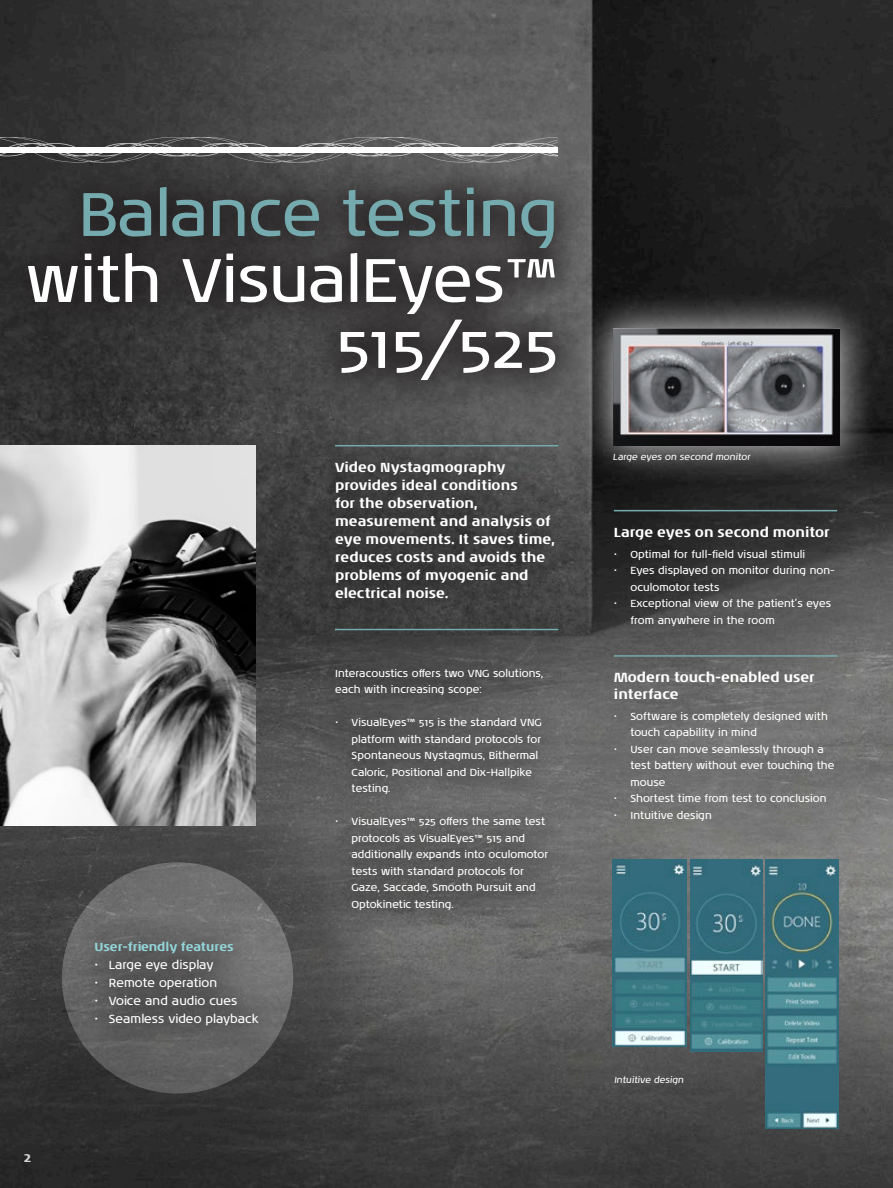
<style>
.page{position:relative;width:893px;height:1188px;background:#fff}
.page>*{position:absolute;margin:0;border:0;box-sizing:border-box;transform-origin:0 0}
.t1{font:63px/66px "Noa LT Pro";letter-spacing:-.01em;color:#fff;text-align:right}
.Led_white{font:700 13.5px/18px "Noa LT Pro";color:#fff}
.Subheading_white{font:700 13.5px/16.5px "Noa LT Pro";letter-spacing:-.005em;color:#fff}
.Fact_body{font:700 13.5px "Noa LT Pro";color:#d4d5d7}
.t2{font:12px "Noa LT Pro";color:#fff}
.t3{font:700 12px "Noa LT Pro";letter-spacing:-.01em;color:#93d5da}
.Body_text_white{font:10.5px/16.5px "Noa LT Pro";color:#fff}
.t4{font:italic 9px "Noa LT Pro";color:#fff}
.s1{color:#75aaae}
</style>
<div class="page">
<img style="left:0;top:0;width:893px;height:1188px">
<div style="left:312px;top:438px;width:269px;height:494px;background:#231f20;opacity:.28"></div>
<hr style="left:335px;top:629px;width:223px;height:1px;background:#75aaae">
<hr style="left:614px;top:510px;width:223px;height:1px;background:#75aaae">
<hr style="left:614px;top:655px;width:223px;height:2px;background:#75aaae">
<svg style="left:0;top:779px;width:377px;height:399px;background:#404040"></svg>
<svg style="left:62px;top:862px;width:231px;height:232px;background:#686868"></svg>
<div style="left:65px;top:912px;width:223px;height:143px;background:#231f20;opacity:.5"></div>
<div style="left:0;top:149px;width:593px;height:269px;background:#231f20;opacity:.82"></div>
<svg style="left:0;top:137px;width:558px;height:25px;background:#646464"></svg>
<div style="left:0;top:147px;width:558px;height:5px;background:#fff"></div>
<img style="left:613px;top:860px;width:73px;height:187px">
<img style="left:766px;top:860px;width:72px;height:268px">
<img style="left:690px;top:860px;width:72px;height:191px">
<div style="left:574px;top:289px;width:305px;height:196px;background:#fff;opacity:.75"></div>
<img style="left:614px;top:329px;width:225px;height:117px">
<img style="left:0;top:445px;width:256px;height:380px">
<p class="t1" style="left:25px;top:179px;width:534px"><span class="s1">Balance testing </span>with VisualEyes™</p>
<p class="t1" style="left:336px;top:311px;width:224px">515/525</p>
<p class="Led_white" style="left:335px;top:457px;width:221px">Video Nystagmography provides ideal conditions<br>for the observation, measurement and analysis of eye movements. It saves time, reduces costs and avoids the problems of myogenic and electrical noise.</p>
<p class="Fact_body" style="left:24px;top:1147px;width:9px">2</p>
<p class="t3" style="left:95px;top:938px;width:140px">User-friendly features</p>
<p class="t2" style="left:95px;top:957px;width:120px">• Large eye display</p>
<p class="t2" style="left:95px;top:975px;width:124px">• Remote operation</p>
<p class="t2" style="left:95px;top:993px;width:144px">• Voice and audio cues</p>
<p class="t2" style="left:95px;top:1011px;width:166px">• Seamless video playback</p>
<p class="Body_text_white" style="left:335px;top:665px;width:210px">Interacoustics offers two VNG solutions, each with increasing scope:</p>
<p class="Body_text_white" style="left:352px;top:714px;width:192px;text-indent:-17px">• VisualEyes™ 515 is the standard VNG platform with standard protocols for<br>Spontaneous Nystagmus, Bithermal<br>Caloric, Positional and Dix-Hallpike testing.</p>
<p class="Body_text_white" style="left:352px;top:813px;width:198px;text-indent:-17px">• VisualEyes™ 525 offers the same test protocols as VisualEyes™ 515 and additionally expands into oculomotor tests with standard protocols for Gaze, Saccade, Smooth Pursuit and Optokinetic testing.</p>
<p class="t4" style="left:613px;top:451px;width:139px">Large eyes on second monitor</p>
<p class="Subheading_white" style="left:614px;top:523px;width:217px">Large eyes on second monitor</p>
<p class="Body_text_white" style="left:614px;top:546px;width:193px">• Optimal for full-field visual stimuli</p>
<p class="Body_text_white" style="left:630px;top:562px;width:206px;text-indent:-17px">• Eyes displayed on monitor during non&shy;oculomotor tests</p>
<p class="Body_text_white" style="left:630px;top:595px;width:202px;text-indent:-17px">• Exceptional view of the patient’s eyes from anywhere in the room</p>
<p class="Subheading_white" style="left:614px;top:668px;width:202px">Modern touch-enabled user interface</p>
<p class="Body_text_white" style="left:630px;top:707px;width:199px;text-indent:-17px">• Software is completely designed with touch capability in mind</p>
<p class="Body_text_white" style="left:630px;top:740px;width:206px;text-indent:-17px">• User can move seamlessly through a test battery without ever touching the mouse</p>
<p class="Body_text_white" style="left:614px;top:790px;width:214px">• Shortest time from test to conclusion</p>
<p class="Body_text_white" style="left:614px;top:806px;width:99px">• Intuitive design</p>
<p class="t4" style="left:614px;top:1074px;width:71px">Intuitive design</p>
</div>
